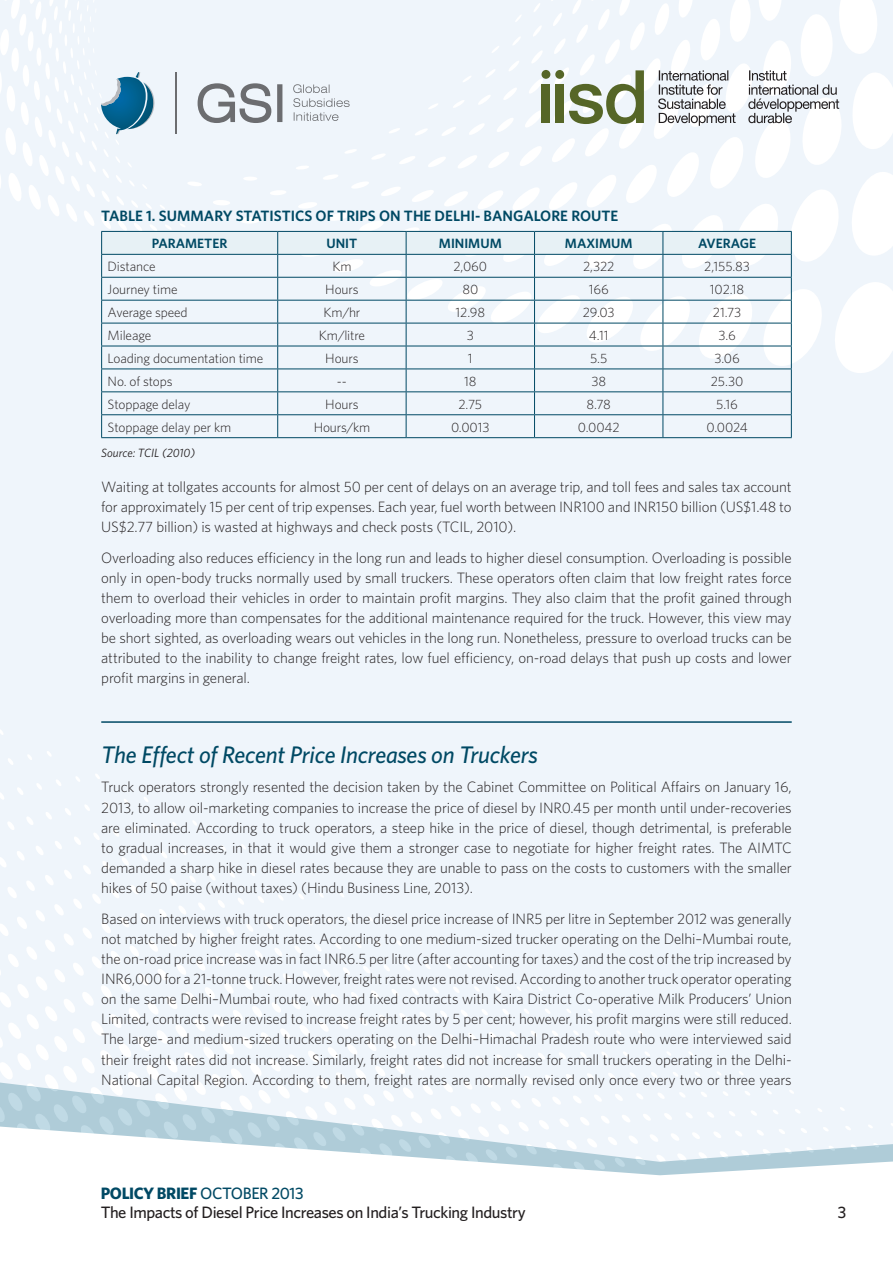
<style>
.page{position:relative;width:893px;height:1263px;background:#fff}
.page>*{position:absolute;margin:0;border:0;box-sizing:border-box;transform-origin:0 0}
.Subhead1_Rule_above{font:italic 500 24px "Whitney";letter-spacing:-.01em;color:#004964}
.t1{font:500 16.5px/19.5px "Whitney";letter-spacing:-.025em;color:#231f20}
.Body_copy{font:300 15px/20.1px "Whitney";letter-spacing:-.01em;color:#231f20;text-align:justify}
.Table_Name{font:600 15px "Whitney";color:#004964}
.Body_copy-2{font:300 13.5px "Whitney";letter-spacing:-.01em;color:#231f20}
.Table_Name-2{font:600 13.5px "Whitney";color:#004964}
.Source{font:italic 12px "Whitney";color:#231f20}
.s1{font-weight:700;color:#004964}
.s2{color:#004964}
</style>
<div class="page">
<div style="left:0;top:437px;width:893px;height:292px;background:#eff5fb"></div>
<div style="left:0;top:729px;width:893px;height:352px;background:#eff5fb"></div>
<svg style="left:0;top:1081px;width:893px;height:44px;fill:#eff5fb"></svg>
<svg style="left:0;top:1086px;width:346px;height:39px"></svg>
<svg style="left:0;top:1125px;width:893px;height:51px"></svg>
<hr style="left:101px;top:721px;width:691px;height:2px;background:#004964">
<svg style="left:0;top:0;width:893px;height:437px"></svg>
<hr style="left:101px;top:437px;width:177px;height:1px;background:#004964">
<hr style="left:278px;top:437px;width:128px;height:1px;background:#004964">
<hr style="left:406px;top:437px;width:128px;height:1px;background:#004964">
<hr style="left:534px;top:437px;width:129px;height:1px;background:#004964">
<hr style="left:663px;top:437px;width:129px;height:1px;background:#004964">
<p class="Table_Name" style="left:101px;top:205px;width:519px">TABLE 1. SUMMARY STATISTICS OF TRIPS ON THE DELHI- BANGALORE ROUTE</p>
<p class="Table_Name-2" style="left:152px;top:235px;width:77px">PARAMETER</p>
<p class="Table_Name-2" style="left:326px;top:235px;width:32px">UNIT</p>
<p class="Table_Name-2" style="left:439px;top:235px;width:64px">MINIMUM</p>
<p class="Table_Name-2" style="left:565px;top:235px;width:69px">MAXIMUM</p>
<p class="Table_Name-2" style="left:698px;top:235px;width:59px">AVERAGE</p>
<p class="Body_copy-2" style="left:108px;top:257px;width:49px">Distance</p>
<p class="Body_copy-2" style="left:332px;top:257px;width:21px">Km</p>
<p class="Body_copy-2" style="left:454px;top:257px;width:35px">2,060</p>
<p class="Body_copy-2" style="left:583px;top:257px;width:33px">2,322</p>
<p class="Body_copy-2" style="left:704px;top:257px;width:47px">2,155.83</p>
<p class="Body_copy-2" style="left:108px;top:280px;width:71px">Journey time</p>
<p class="Body_copy-2" style="left:325px;top:280px;width:35px">Hours</p>
<p class="Body_copy-2" style="left:462px;top:280px;width:17px">80</p>
<p class="Body_copy-2" style="left:589px;top:280px;width:21px">166</p>
<p class="Body_copy-2" style="left:710px;top:280px;width:36px">102.18</p>
<p class="Body_copy-2" style="left:108px;top:303px;width:82px">Average speed</p>
<p class="Body_copy-2" style="left:323px;top:303px;width:39px">Km/hr</p>
<p class="Body_copy-2" style="left:456px;top:303px;width:31px">12.98</p>
<p class="Body_copy-2" style="left:583px;top:303px;width:33px">29.03</p>
<p class="Body_copy-2" style="left:713px;top:303px;width:30px">21.73</p>
<p class="Body_copy-2" style="left:108px;top:326px;width:45px">Mileage</p>
<p class="Body_copy-2" style="left:319px;top:326px;width:48px">Km/litre</p>
<p class="Body_copy-2" style="left:467px;top:326px;width:9px">3</p>
<p class="Body_copy-2" style="left:589px;top:326px;width:21px">4.11</p>
<p class="Body_copy-2" style="left:718px;top:326px;width:19px">3.6</p>
<p class="Body_copy-2" style="left:108px;top:349px;width:157px">Loading documentation time</p>
<p class="Body_copy-2" style="left:325px;top:349px;width:35px">Hours</p>
<p class="Body_copy-2" style="left:468px;top:349px;width:6px">1</p>
<p class="Body_copy-2" style="left:590px;top:349px;width:19px">5.5</p>
<p class="Body_copy-2" style="left:714px;top:349px;width:27px">3.06</p>
<p class="Body_copy-2" style="left:108px;top:372px;width:67px">No. of stops</p>
<p class="Body_copy-2" style="left:337px;top:372px;width:11px">--</p>
<p class="Body_copy-2" style="left:464px;top:372px;width:14px">18</p>
<p class="Body_copy-2" style="left:591px;top:372px;width:16px">38</p>
<p class="Body_copy-2" style="left:711px;top:372px;width:34px">25.30</p>
<p class="Body_copy-2" style="left:108px;top:395px;width:84px">Stoppage delay</p>
<p class="Body_copy-2" style="left:325px;top:395px;width:35px">Hours</p>
<p class="Body_copy-2" style="left:458px;top:395px;width:25px">2.75</p>
<p class="Body_copy-2" style="left:586px;top:395px;width:26px">8.78</p>
<p class="Body_copy-2" style="left:716px;top:395px;width:23px">5.16</p>
<p class="Body_copy-2" style="left:108px;top:418px;width:125px">Stoppage delay per km</p>
<p class="Body_copy-2" style="left:314px;top:418px;width:58px">Hours/km</p>
<p class="Body_copy-2" style="left:451px;top:418px;width:40px">0.0013</p>
<p class="Body_copy-2" style="left:578px;top:418px;width:43px">0.0042</p>
<p class="Body_copy-2" style="left:706px;top:418px;width:43px">0.0024</p>
<p class="Source" style="left:101px;top:445px;width:95px">Source: TCIL (2010)</p>
<p class="Body_copy" style="left:101px;top:476px;width:692px">Waiting at tollgates accounts for almost 50 per cent of delays on an average trip, and toll fees and sales tax account for approximately 15 per cent of trip expenses. Each year, fuel worth between INR100 and INR150 billion (US$1.48 to US$2.77 billion) is wasted at highways and check posts (TCIL, 2010).</p>
<p class="Body_copy" style="left:101px;top:547px;width:692px">Overloading also reduces efficiency in the long run and leads to higher diesel consumption. Overloading is possible only in open-body trucks normally used by small truckers. These operators often claim that low freight rates force them to overload their vehicles in order to maintain profit margins. They also claim that the profit gained through overloading more than compensates for the additional maintenance required for the truck. However, this view may be short sighted, as overloading wears out vehicles in the long run. Nonetheless, pressure to overload trucks can be attributed to the inability to change freight rates, low fuel efficiency, on-road delays that push up costs and lower profit margins in general.</p>
<p class="Subhead1_Rule_above" style="left:101px;top:739px;width:438px">The Effect of Recent Price Increases on Truckers</p>
<p class="Body_copy" style="left:101px;top:777px;width:692px">Truck operators strongly resented the decision taken by the Cabinet Committee on Political Affairs on January 16, 2013, to allow oil-marketing companies to increase the price of diesel by INR0.45 per month until under-recoveries are eliminated. According to truck operators, a steep hike in the price of diesel, though detrimental, is preferable to gradual increases, in that it would give them a stronger case to negotiate for higher freight rates. The AIMTC demanded a sharp hike in diesel rates because they are unable to pass on the costs to customers with the smaller hikes of 50 paise (without taxes) (Hindu Business Line, 2013).</p>
<p class="Body_copy" style="left:101px;top:908px;width:692px">Based on interviews with truck operators, the diesel price increase of INR5 per litre in September 2012 was generally not matched by higher freight rates. According to one medium-sized trucker operating on the Delhi–Mumbai route, the on-road price increase was in fact INR6.5 per litre (after accounting for taxes) and the cost of the trip increased by INR6,000 for a 21-tonne truck. However, freight rates were not revised. According to another truck operator operating on the same Delhi–Mumbai route, who had fixed contracts with Kaira District Co-operative Milk Producers’ Union Limited, contracts were revised to increase freight rates by 5 per cent; however, his profit margins were still reduced.<br>The large- and medium-sized truckers operating on the Delhi–Himachal Pradesh route who were interviewed said their freight rates did not increase. Similarly, freight rates did not increase for small truckers operating in the Delhi-National Capital Region. According to them, freight rates are normally revised only once every two or three years</p>
<p class="t1" style="left:101px;top:1183px;width:426px"><span class="s1">POLICY BRIEF</span> <span class="s2">OCTOBER 2013<br></span>The Impacts of Diesel Price Increases on India’s Trucking Industry</p>
<p class="t1" style="left:838px;top:1202px;width:10px">3</p>
</div>
